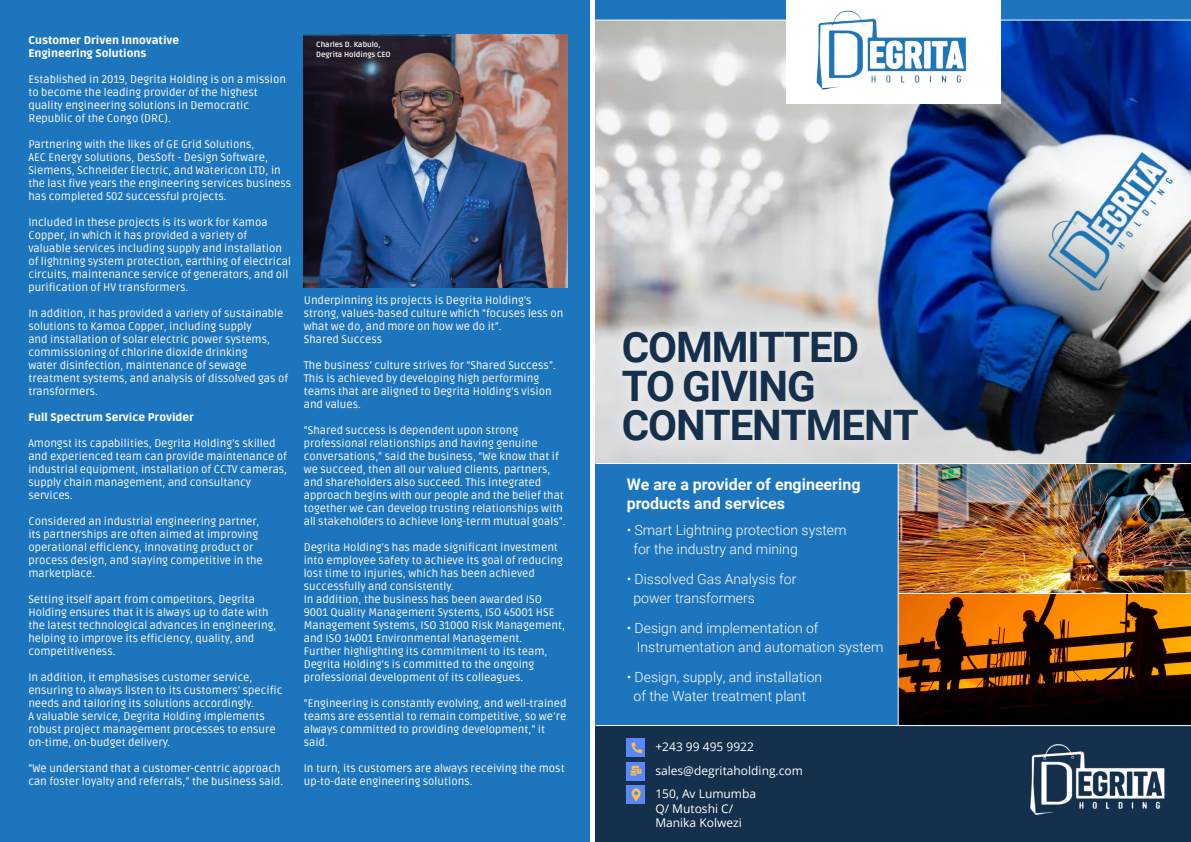
<style>
.page{position:relative;width:1191px;height:842px;background:#fff}
.page>*{position:absolute;margin:0;border:0;box-sizing:border-box;transform-origin:0 0}
.t1{font:700 42px/39px "Roboto";letter-spacing:-.025em;color:#15304c}
.t2{font:700 16px/19px "Roboto";color:#fff}
.t3{font:300 14px/19px "Roboto";color:#fff}
.t4{font:12px/23.5px "Open Sans";color:#fff}
.PANEL_TEXT{font:11px/13px "Ruda";color:#fff}
.PANEL_TEXT-2{font:900 11px "Ruda";color:#fff}
.t5{font:700 7.5px/10px "Ruda";color:#fff}
</style>
<div class="page">
<div style="left:0;top:0;width:590px;height:842px;background:#1d75bd"></div>
<img style="left:304px;top:34px;width:263px;height:254px">
<img style="left:595px;top:21px;width:596px;height:442px">
<div style="left:595px;top:463px;width:303px;height:262px;background:#1d75be"></div>
<div style="left:595px;top:0;width:596px;height:20px;background:#1d75be"></div>
<div style="left:610px;top:319px;width:320px;height:133px;background:#fff;opacity:.75"></div>
<div style="left:595px;top:725px;width:596px;height:117px;background:#15304c"></div>
<div style="left:626px;top:738px;width:19px;height:19px;background:#5a8bf6"></div>
<div style="left:626px;top:762px;width:19px;height:18px;background:#5a8bf6"></div>
<div style="left:626px;top:785px;width:19px;height:19px;background:#5a8bf6"></div>
<img style="left:631px;top:742px;width:12px;height:12px">
<img style="left:630px;top:765px;width:12px;height:11px">
<img style="left:631px;top:788px;width:10px;height:14px">
<img style="left:899px;top:464px;width:292px;height:261px">
<img style="left:1030px;top:744px;width:135px;height:71px">
<hr style="left:595px;top:463px;width:596px;height:1px;background:#fff">
<hr style="left:898px;top:593px;width:293px;height:1px;background:#fff">
<hr style="left:595px;top:725px;width:596px;height:1px;background:#fff">
<img style="left:786px;top:0;width:214px;height:110px">
<p class="PANEL_TEXT-2" style="left:28px;top:34px;width:152px">Customer Driven Innovative</p>
<p class="PANEL_TEXT-2" style="left:28px;top:47px;width:119px">Engineering Solutions</p>
<p class="PANEL_TEXT" style="left:28px;top:73px;width:259px">Established in 2019, Degrita Holding is on a mission to become the leading provider of the highest quality engineering solutions in Democratic Republic of the Congo (DRC).</p>
<p class="PANEL_TEXT" style="left:28px;top:138px;width:264px">Partnering with the likes of GE Grid Solutions,<br>AEC Energy solutions, DesSoft - Design Software, Siemens, Schneider Electric, and Watericon LTD, in the last five years the engineering services business has completed 502 successful projects.</p>
<p class="PANEL_TEXT" style="left:28px;top:216px;width:264px">Included in these projects is its work for Kamoa Copper, in which it has provided a variety of valuable services including supply and installation of lightning system protection, earthing of electrical circuits, maintenance service of generators, and oil purification of HV transformers.</p>
<p class="PANEL_TEXT" style="left:28px;top:307px;width:261px">In addition, it has provided a variety of sustainable solutions to Kamoa Copper, including supply<br>and installation of solar electric power systems, commissioning of chlorine dioxide drinking<br>water disinfection, maintenance of sewage treatment systems, and analysis of dissolved gas of transformers.</p>
<p class="PANEL_TEXT-2" style="left:28px;top:411px;width:167px">Full Spectrum Service Provider</p>
<p class="PANEL_TEXT" style="left:28px;top:437px;width:260px">Amongst its capabilities, Degrita Holding’s skilled and experienced team can provide maintenance of industrial equipment, installation of CCTV cameras, supply chain management, and consultancy services.</p>
<p class="PANEL_TEXT" style="left:28px;top:515px;width:236px">Considered an industrial engineering partner, its partnerships are often aimed at improving operational efficiency, innovating product or process design, and staying competitive in the marketplace.</p>
<p class="PANEL_TEXT" style="left:28px;top:593px;width:250px">Setting itself apart from competitors, Degrita Holding ensures that it is always up to date with the latest technological advances in engineering, helping to improve its efficiency, quality, and competitiveness.</p>
<p class="PANEL_TEXT" style="left:28px;top:671px;width:256px">In addition, it emphasises customer service, ensuring to always listen to its customers’ specific needs and tailoring its solutions accordingly.</p>
<p class="PANEL_TEXT" style="left:28px;top:710px;width:249px">A valuable service, Degrita Holding implements robust project management processes to ensure on-time, on-budget delivery.</p>
<p class="PANEL_TEXT" style="left:28px;top:762px;width:256px">“We understand that a customer-centric approach can foster loyalty and referrals,” the business said.</p>
<p class="t5" style="left:316px;top:40px;width:76px">Charles D. Kabulo,<br>Degrita Holdings CEO</p>
<p class="PANEL_TEXT" style="left:304px;top:294px;width:261px">Underpinning its projects is Degrita Holding’s strong, values-based culture which “focuses less on what we do, and more on how we do it”.</p>
<p class="PANEL_TEXT" style="left:304px;top:333px;width:80px">Shared Success</p>
<p class="PANEL_TEXT" style="left:304px;top:359px;width:254px">The business’ culture strives for “Shared Success”.<br>This is achieved by developing high performing teams that are aligned to Degrita Holding’s vision and values.</p>
<p class="PANEL_TEXT" style="left:304px;top:424px;width:263px">“Shared success is dependent upon strong professional relationships and having genuine conversations,” said the business, “We know that if we succeed, then all our valued clients, partners, and shareholders also succeed. This integrated approach begins with our people and the belief that together we can develop trusting relationships with all stakeholders to achieve long-term mutual goals”.</p>
<p class="PANEL_TEXT" style="left:304px;top:541px;width:260px">Degrita Holding’s has made significant investment into employee safety to achieve its goal of reducing lost time to injuries, which has been achieved successfully and consistently.</p>
<p class="PANEL_TEXT" style="left:304px;top:593px;width:263px">In addition, the business has been awarded ISO 9001 Quality Management Systems, ISO 45001 HSE Management Systems, ISO 31000 Risk Management, and ISO 14001 Environmental Management.</p>
<p class="PANEL_TEXT" style="left:304px;top:645px;width:245px">Further highlighting its commitment to its team,<br>Degrita Holding’s is committed to the ongoing professional development of its colleagues.</p>
<p class="PANEL_TEXT" style="left:304px;top:697px;width:264px">“Engineering is constantly evolving, and well-trained teams are essential to remain competitive, so we’re always committed to providing development,” it said.</p>
<p class="PANEL_TEXT" style="left:304px;top:762px;width:262px">In turn, its customers are always receiving the most up-to-date engineering solutions.</p>
<p class="t1" style="left:622px;top:326px;width:299px">COMMITTED<br>TO GIVING<br>CONTENTMENT</p>
<p class="t2" style="left:626px;top:474px;width:235px">We are a provider of engineering products and services</p>
<p class="t3" style="left:633px;top:520px;width:215px;text-indent:-7px">• Smart Lightning protection system for the industry and mining</p>
<p class="t3" style="left:633px;top:569px;width:164px;text-indent:-7px">• Dissolved Gas Analysis for power transformers</p>
<p class="t3" style="left:637px;top:618px;width:248px;text-indent:-10px">• Design and implementation of<br>Instrumentation and automation system</p>
<p class="t3" style="left:633px;top:667px;width:190px;text-indent:-7px">• Design, supply, and installation of the Water treatment plant</p>
<p class="t4" style="left:655px;top:735px;width:149px">+243 99 495 9922 sales@degritaholding.com<br>150, Av Lumumba</p>
<p class="t4" style="left:655px;top:801px;width:88px;line-height:14.4px">Q/ Mutoshi C/<br>Manika Kolwezi</p>
</div>
